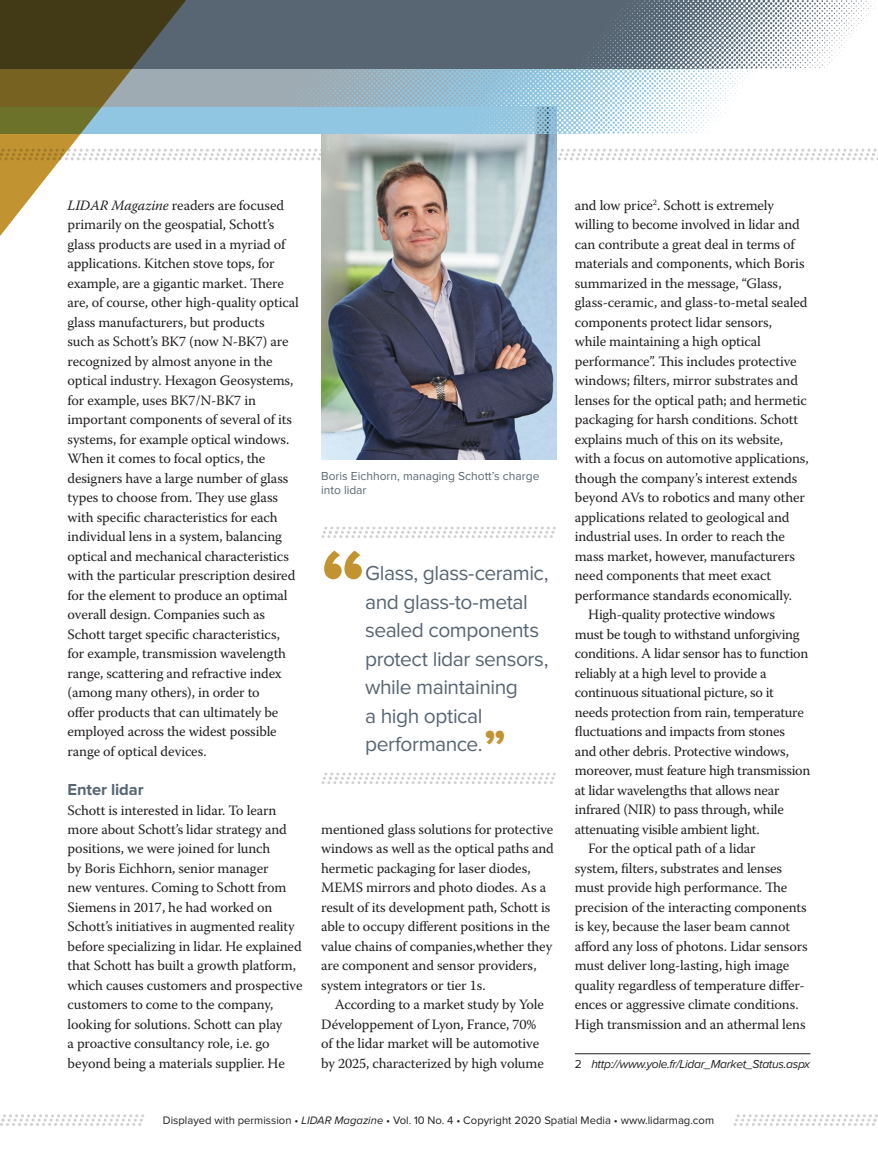
<style>
.page{position:relative;width:878px;height:1161px;background:#fff}
.page>*{position:absolute;margin:0;border:0;box-sizing:border-box;transform-origin:0 0}
.t1{font:90px "Proxima Nova Extrabld";color:#c29331}
.t2{font:21px/28.5px "Proxima Nova";letter-spacing:-.02em;color:#586673}
.t3{font:700 16.5px "Proxima Nova";letter-spacing:-.005em;color:#586673}
.t4{font:14.25px/19.5px "Warnock Pro";letter-spacing:-.01em;color:#231f20}
.t5{font:12px/14.2px "Proxima Nova";color:#586673}
.t6{font:italic 12px "Proxima Nova";letter-spacing:-.025em;color:#231f20}
.t7{font:11.25px "Proxima Nova";color:#231f20}
.s1{font-style:italic}
.s2{font-family:"Proxima Nova Extrabld";font-size:43.5px;color:#c29331}
.s3{font-style:normal}
</style>
<div class="page">
<svg style="left:303px;top:149px;width:575px;height:11px"></svg>
<hr style="left:574px;top:1053px;width:236px;height:1px;background:#231f20">
<img style="left:321px;top:133px;width:235px;height:327px">
<img style="left:303px;top:69px;width:452px;height:64px">
<img style="left:303px;top:69px;width:383px;height:38px">
<img style="left:303px;top:0;width:573px;height:69px">
<svg style="left:0;top:0;width:303px;height:236px"></svg>
<svg style="left:321px;top:526px;width:235px;height:12px"></svg>
<svg style="left:321px;top:772px;width:235px;height:12px"></svg>
<svg style="left:0;top:1114px;width:878px;height:12px"></svg>
<p class="t4" style="left:68px;top:195px;width:233px"><span class="s1">LIDAR Magazine</span> readers are focused primarily on the geospatial, Schott’s glass products are used in a myriad of applications. Kitchen stove tops, for example, are a gigantic market. There are, of course, other high-quality optical glass manufacturers, but products<br>such as Schott’s BK7 (now N-BK7) are recognized by almost anyone in the optical industry. Hexagon Geosystems, for example, uses BK7/N-BK7 in important components of several of its systems, for example optical windows.<br>When it comes to focal optics, the designers have a large number of glass types to choose from. They use glass with specific characteristics for each individual lens in a system, balancing optical and mechanical characteristics with the particular prescription desired for the element to produce an optimal overall design. Companies such as Schott target specific characteristics, for example, transmission wavelength range, scattering and refractive index (among many others), in order to<br>offer products that can ultimately be employed across the widest possible range of optical devices.</p>
<p class="t3" style="left:68px;top:780px;width:78px">Enter lidar</p>
<p class="t4" style="left:68px;top:800px;width:236px">Schott is interested in lidar. To learn more about Schott’s lidar strategy and positions, we were joined for lunch<br>by Boris Eichhorn, senior manager<br>new ventures. Coming to Schott from Siemens in 2017, he had worked on Schott’s initiatives in augmented reality before specializing in lidar. He explained that Schott has built a growth platform, which causes customers and prospective customers to come to the company, looking for solutions. Schott can play<br>a proactive consultancy role, i.e. go beyond being a materials supplier. He</p>
<p class="t5" style="left:321px;top:469px;width:220px">Boris Eichhorn, managing Schott’s charge into lidar</p>
<h1 class="t1" style="left:321px;top:530px;width:46px">“</h1>
<h2 class="t2" style="left:365px;top:559px;width:185px">Glass, glass-ceramic, and glass-to-metal sealed components protect lidar sensors, while maintaining<br>a high optical performance.<span class="s2">”</span></h2>
<p class="t4" style="left:321px;top:819px;width:234px">mentioned glass solutions for protective windows as well as the optical paths and hermetic packaging for laser diodes, MEMS mirrors and photo diodes. As a result of its development path, Schott is able to occupy different positions in the value chains of companies,whether they are component and sensor providers, system integrators or tier 1s.</p>
<p class="t4" style="left:321px;top:995px;width:224px;text-indent:13px">According to a market study by Yole Développement of Lyon, France, 70% of the lidar market will be automotive by 2025, characterized by high volume</p>
<p class="t4" style="left:574px;top:195px;width:201px">and low price<sup>2</sup>. Schott is extremely</p>
<p class="t4" style="left:574px;top:215px;width:226px">willing to become involved in lidar and</p>
<p class="t4" style="left:574px;top:234px;width:221px">can contribute a great deal in terms of</p>
<p class="t4" style="left:574px;top:254px;width:231px">materials and components, which Boris</p>
<p class="t4" style="left:574px;top:273px;width:208px">summarized in the message, “Glass,</p>
<p class="t4" style="left:574px;top:293px;width:234px">glass-ceramic, and glass-to-metal sealed</p>
<p class="t4" style="left:574px;top:312px;width:199px">components protect lidar sensors,</p>
<p class="t4" style="left:574px;top:332px;width:188px">while maintaining a high optical</p>
<p class="t4" style="left:574px;top:351px;width:223px">performance”. This includes protective</p>
<p class="t4" style="left:574px;top:371px;width:225px">windows; filters, mirror substrates and</p>
<p class="t4" style="left:574px;top:390px;width:234px">lenses for the optical path; and hermetic</p>
<p class="t4" style="left:574px;top:410px;width:225px">packaging for harsh conditions. Schott</p>
<p class="t4" style="left:574px;top:429px;width:210px">explains much of this on its website,</p>
<p class="t4" style="left:574px;top:449px;width:235px">with a focus on automotive applications,</p>
<p class="t4" style="left:574px;top:468px;width:224px">though the company’s interest extends</p>
<p class="t4" style="left:574px;top:488px;width:231px">beyond AVs to robotics and many other</p>
<p class="t4" style="left:574px;top:507px;width:216px">applications related to geological and</p>
<p class="t4" style="left:574px;top:527px;width:212px">industrial uses. In order to reach the</p>
<p class="t4" style="left:574px;top:546px;width:222px">mass market, however, manufacturers</p>
<p class="t4" style="left:574px;top:566px;width:198px">need components that meet exact</p>
<p class="t4" style="left:574px;top:585px;width:219px">performance standards economically.</p>
<p class="t4" style="left:588px;top:605px;width:188px">High-quality protective windows</p>
<p class="t4" style="left:574px;top:624px;width:226px">must be tough to withstand unforgiving</p>
<p class="t4" style="left:574px;top:644px;width:235px">conditions. A lidar sensor has to function</p>
<p class="t4" style="left:574px;top:663px;width:193px">reliably at a high level to provide a</p>
<p class="t4" style="left:574px;top:683px;width:201px">continuous situational picture, so it</p>
<p class="t4" style="left:574px;top:702px;width:230px">needs protection from rain, temperature</p>
<p class="t4" style="left:574px;top:722px;width:212px">fluctuations and impacts from stones</p>
<p class="t4" style="left:574px;top:741px;width:216px">and other debris. Protective windows,</p>
<p class="t4" style="left:574px;top:761px;width:237px">moreover, must feature high transmission</p>
<p class="t4" style="left:574px;top:780px;width:206px">at lidar wavelengths that allows near</p>
<p class="t4" style="left:574px;top:800px;width:210px">infrared (NIR) to pass through, while</p>
<p class="t4" style="left:574px;top:819px;width:186px">attenuating visible ambient light.</p>
<p class="t4" style="left:588px;top:839px;width:169px">For the optical path of a lidar</p>
<p class="t4" style="left:574px;top:858px;width:209px">system, filters, substrates and lenses</p>
<p class="t4" style="left:574px;top:878px;width:214px">must provide high performance. The</p>
<p class="t4" style="left:574px;top:897px;width:233px">precision of the interacting components</p>
<p class="t4" style="left:574px;top:917px;width:217px">is key, because the laser beam cannot</p>
<p class="t4" style="left:574px;top:936px;width:234px">afford any loss of photons. Lidar sensors</p>
<p class="t4" style="left:574px;top:956px;width:216px">must deliver long-lasting, high image</p>
<p class="t4" style="left:574px;top:975px;width:231px">quality regardless of temperature differ-</p>
<p class="t4" style="left:574px;top:995px;width:225px">ences or aggressive climate conditions.</p>
<p class="t4" style="left:574px;top:1014px;width:232px">High transmission and an athermal lens</p>
<p class="t6" style="left:574px;top:1057px;width:237px"><span class="s3">2</span> http://www.yole.fr/Lidar_Market_Status.aspx</p>
<p class="t7" style="left:163px;top:1114px;width:552px">Displayed with permission • <span class="s1">LIDAR Magazine</span> • Vol. 10 No. 4 • Copyright 2020 Spatial Media • www.lidarmag.com</p>
</div>
